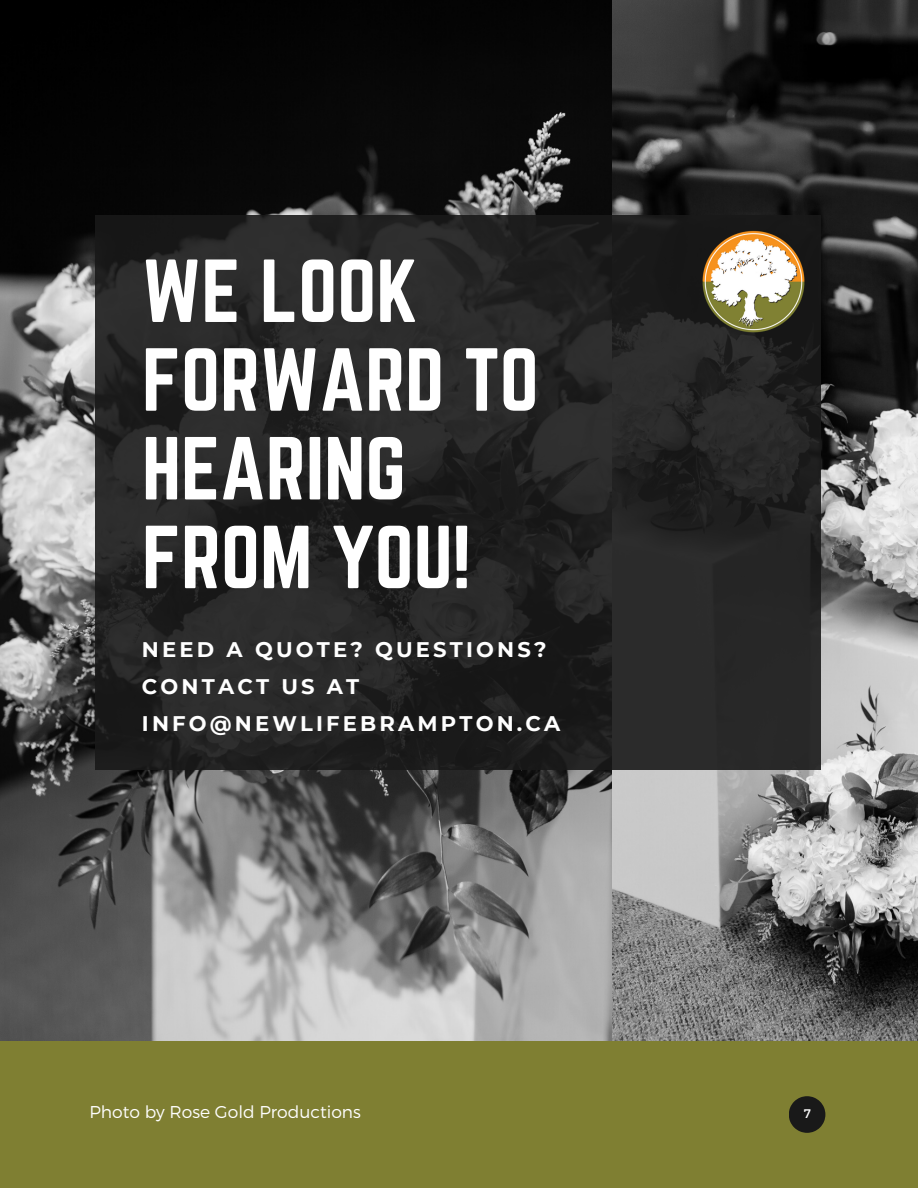
<style>
.page{position:relative;width:918px;height:1188px;background:#fff}
.page>*{position:absolute;margin:0;border:0;box-sizing:border-box;transform-origin:0 0}
.t1{font:78.15px/88.8px "Norwester";color:#fff}
.t2{font:700 21.15px "Montserrat";letter-spacing:.15em;color:#fff}
.t3{font:300 17.1px "Montserrat";color:#fff}
.t4{font:12.45px "Montserrat";color:#fff}
</style>
<div class="page">
<img style="left:0;top:0;width:918px;height:1041px">
<div style="left:0;top:1041px;width:918px;height:147px;background:#7f7f32"></div>
<svg style="left:95px;top:216px;width:725px;height:553px;background:#242424"></svg>
<img style="left:702px;top:229px;width:104px;height:105px">
<svg style="left:789px;top:1096px;width:36px;height:37px"></svg>
<p class="t1" style="left:142px;top:246px;width:398px">WE LOOK<br>FORWARD TO<br>HEARING<br>FROM YOU!</p>
<p class="t2" style="left:142px;top:636px;width:406px">NEED A QUOTE? QUESTIONS?</p>
<p class="t2" style="left:142px;top:674px;width:219px">CONTACT US AT</p>
<p class="t2" style="left:142px;top:711px;width:420px">INFO@NEWLIFEBRAMPTON.CA</p>
<p class="t3" style="left:89px;top:1101px;width:273px">Photo by Rose Gold Productions</p>
<p class="t4" style="left:804px;top:1105px;width:9px">7</p>
</div>
